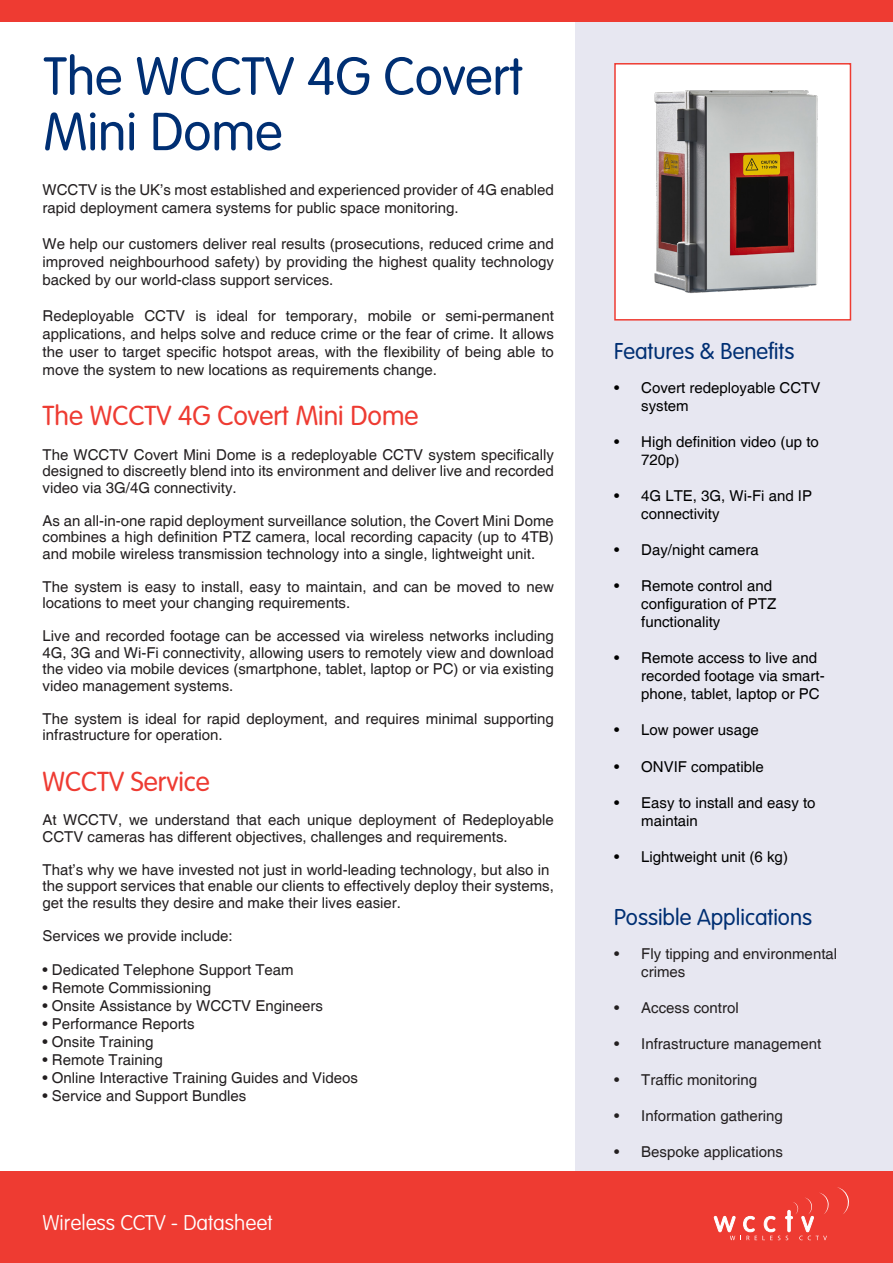
<style>
.page{position:relative;width:893px;height:1263px;background:#fff}
.page>*{position:absolute;margin:0;border:0;box-sizing:border-box;transform-origin:0 0}
.Main_Header{font:300 52.5px/55.5px "VAG Rounded Std";color:#002f73}
.t1{font:300 27px "VAG Rounded Std";color:#ee3b32}
.t2{font:300 22.5px "VAG Rounded Std";color:#002f73}
.body_text{font:100 21px "VAG Rounded Std";color:#fff}
.t3{font:100 21px "VAG Rounded";letter-spacing:.01em;color:#fff}
.body_text-2{font:15px/16.5px "Helvetica";color:#231f20;text-align:justify}
.t4{font:15px/18px "Helvetica";color:#000}
</style>
<div class="page">
<div style="left:575px;top:21px;width:318px;height:1150px;background:#e7e7f1"></div>
<div style="left:0;top:0;width:893px;height:21px;background:#ee3b32"></div>
<img style="left:617px;top:66px;width:231px;height:252px">
<div style="left:614px;top:63px;width:237px;height:258px;border:2px solid #ee3b32"></div>
<div style="left:0;top:1171px;width:893px;height:92px;background:#ee3b32"></div>
<svg style="left:837px;top:1187px;width:12px;height:27px"></svg>
<svg style="left:714px;top:1192px;width:115px;height:48px"></svg>
<p class="Main_Header" style="left:44px;top:50px;width:481px">The WCCTV 4G Covert<br>Mini Dome</p>
<p class="body_text-2" style="left:43px;top:182px;width:513px">WCCTV is the UK’s most established and experienced provider of 4G enabled</p>
<p class="body_text-2" style="left:43px;top:200px;width:417px">rapid deployment camera systems for public space monitoring.</p>
<p class="body_text-2" style="left:43px;top:235px;width:513px;line-height:18px">We help our customers deliver real results (prosecutions, reduced crime and improved neighbourhood safety) by providing the highest quality technology backed by our world-class support services.</p>
<p class="body_text-2" style="left:43px;top:307px;width:513px;line-height:18px">Redeployable CCTV is ideal for temporary, mobile or semi-permanent applications, and helps solve and reduce crime or the fear of crime. It allows the user to target specific hotspot areas, with the flexibility of being able to move the system to new locations as requirements change.</p>
<p class="t1" style="left:43px;top:400px;width:378px">The WCCTV 4G Covert Mini Dome</p>
<p class="body_text-2" style="left:43px;top:447px;width:513px">The WCCTV Covert Mini Dome is a redeployable CCTV system specifically designed to discreetly blend into its environment and deliver live and recorded video via 3G/4G connectivity.</p>
<p class="body_text-2" style="left:43px;top:513px;width:513px">As an all-in-one rapid deployment surveillance solution, the Covert Mini Dome combines a high definition PTZ camera, local recording capacity (up to 4TB) and mobile wireless transmission technology into a single, lightweight unit.</p>
<p class="body_text-2" style="left:43px;top:579px;width:513px">The system is easy to install, easy to maintain, and can be moved to new locations to meet your changing requirements.</p>
<p class="body_text-2" style="left:43px;top:628px;width:513px">Live and recorded footage can be accessed via wireless networks including 4G, 3G and Wi-Fi connectivity, allowing users to remotely view and download the video via mobile devices (smartphone, tablet, laptop or PC) or via existing video management systems.</p>
<p class="body_text-2" style="left:43px;top:711px;width:513px">The system is ideal for rapid deployment, and requires minimal supporting infrastructure for operation.</p>
<p class="t1" style="left:43px;top:766px;width:169px">WCCTV Service</p>
<p class="body_text-2" style="left:43px;top:812px;width:513px">At WCCTV, we understand that each unique deployment of Redeployable<br>CCTV cameras has different objectives, challenges and requirements.</p>
<p class="body_text-2" style="left:43px;top:862px;width:508px">That’s why we have invested not just in world-leading technology, but also in</p>
<p class="body_text-2" style="left:43px;top:878px;width:513px">the support services that enable our clients to effectively deploy their systems,</p>
<p class="body_text-2" style="left:43px;top:895px;width:360px">get the results they desire and make their lives easier.</p>
<p class="body_text-2" style="left:43px;top:928px;width:192px">Services we provide include:</p>
<p class="body_text-2" style="left:43px;top:962px;width:253px">• Dedicated Telephone Support Team</p>
<p class="body_text-2" style="left:43px;top:980px;width:170px">• Remote Commissioning</p>
<p class="body_text-2" style="left:43px;top:998px;width:282px">• Onsite Assistance by WCCTV Engineers</p>
<p class="body_text-2" style="left:43px;top:1016px;width:153px">• Performance Reports</p>
<p class="body_text-2" style="left:43px;top:1034px;width:113px">• Onsite Training</p>
<p class="body_text-2" style="left:43px;top:1052px;width:122px">• Remote Training</p>
<p class="body_text-2" style="left:43px;top:1070px;width:317px">• Online Interactive Training Guides and Videos</p>
<p class="body_text-2" style="left:43px;top:1088px;width:205px">• Service and Support Bundles</p>
<h3 class="t3" style="left:157px;top:1209px;width:122px">V - Datasheet</h3>
<p class="body_text" style="left:43px;top:1210px;width:231px">Wireless CCTV - Datasheet</p>
<p class="t2" style="left:614px;top:338px;width:182px">Features &amp; Benefits</p>
<p class="t4" style="left:641px;top:380px;width:181px;text-indent:-27px">• Covert redeployable CCTV system</p>
<p class="t4" style="left:641px;top:434px;width:179px;text-indent:-27px">• High definition video (up to<br>720p)</p>
<p class="t4" style="left:641px;top:488px;width:172px;text-indent:-27px">• 4G LTE, 3G, Wi-Fi and IP connectivity</p>
<p class="t4" style="left:614px;top:542px;width:146px">• Day/night camera</p>
<p class="t4" style="left:641px;top:578px;width:137px;text-indent:-27px">• Remote control and configuration of PTZ functionality</p>
<p class="t4" style="left:641px;top:650px;width:185px;text-indent:-27px">• Remote access to live and recorded footage via smart&shy;phone, tablet, laptop or PC</p>
<p class="t4" style="left:614px;top:722px;width:146px">• Low power usage</p>
<p class="t4" style="left:614px;top:758px;width:151px">• ONVIF compatible</p>
<p class="t4" style="left:641px;top:794px;width:176px;text-indent:-27px">• Easy to install and easy to maintain</p>
<p class="t4" style="left:614px;top:848px;width:175px">• Lightweight unit (6 kg)</p>
<p class="t2" style="left:614px;top:904px;width:199px">Possible Applications</p>
<p class="body_text-2" style="left:641px;top:945px;width:197px;line-height:18px;text-indent:-27px">• Fly tipping and environmental crimes</p>
<p class="body_text-2" style="left:614px;top:1000px;width:126px">• Access control</p>
<p class="body_text-2" style="left:614px;top:1036px;width:209px">• Infrastructure management</p>
<p class="body_text-2" style="left:614px;top:1072px;width:144px">• Traffic monitoring</p>
<p class="body_text-2" style="left:614px;top:1108px;width:170px">• Information gathering</p>
<p class="body_text-2" style="left:614px;top:1144px;width:170px">• Bespoke applications</p>
</div>
